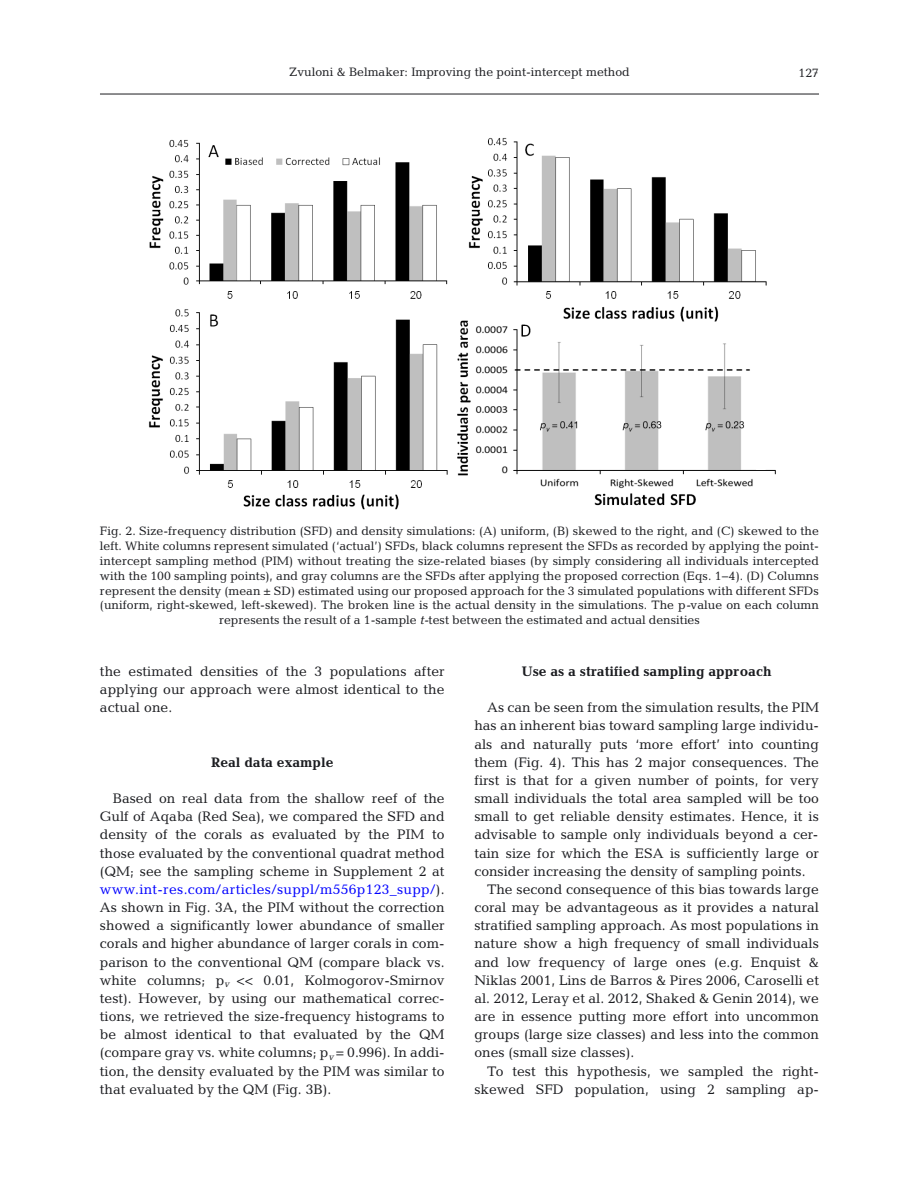
<style>
.page{position:relative;width:919px;height:1204px;background:#fff}
.page>*{position:absolute;margin:0;border:0;box-sizing:border-box;transform-origin:0 0}
.t1{font:13.95px/18.1px "Candida";color:#1b1c20;text-align:justify}
.t2{font:700 13.95px "Candida";color:#1b1c20}
.t3{font:12.3px/14.7px "Candida";color:#1b1c20;text-align:center}
.s1{font-family:"Oblique Straight Plain"}
.s2{color:#00f}
</style>
<div class="page">
<hr style="left:100px;top:94px;width:719px;height:1px;background:#1b1c20">
<img style="left:148px;top:137px;width:628px;height:372px">
<p class="t3" style="left:289px;top:66px;width:342px">Zvuloni &amp; Belmaker: Improving the point-intercept method</p>
<p class="t3" style="left:798px;top:66px;width:22px">127</p>
<p class="t3" style="left:100px;top:525px;width:720px">Fig. 2. Size-frequency distribution (SFD) and density simulations: (A) uniform, (B) skewed to the right, and (C) skewed to the left. White columns represent simulated (‘actual’) SFDs, black columns represent the SFDs as recorded by applying the point&shy;intercept sampling method (PIM) without treating the size-related biases (by simply considering all individuals intercepted with the 100 sampling points), and gray columns are the SFDs after applying the proposed correction (Eqs. 1−4). (D) Columns represent the density (mean ± SD) estimated using our proposed approach for the 3 simulated populations with different SFDs (uniform, right-skewed, left-skewed). The broken line is the actual density in the simulations. The p<span class="s1">-</span>value on each column represents the result of a 1-sample <span class="s1">t-</span>test between the estimated and actual densities</p>
<p class="t1" style="left:100px;top:663px;width:346px">the estimated densities of the 3 populations after applying our approach were almost identical to the actual one.</p>
<p class="t2" style="left:211px;top:757px;width:124px">Real data example</p>
<p class="t1" style="left:100px;top:790px;width:346px;text-indent:13px">Based on real data from the shallow reef of the Gulf of Aqaba (Red Sea), we compared the SFD and density of the corals as evaluated by the PIM to those evaluated by the conventional quadrat method (QM; see the sampling scheme in Supplement 2 at <span class="s2">www. int-res. com/ articles/ suppl/ m556 p123 _ supp/</span>).<br>As shown in Fig. 3A, the PIM without the correction showed a significantly lower abundance of smaller corals and higher abundance of larger corals in com&shy;parison to the conventional QM (compare black vs. white columns; p<sub>v</sub> &lt;&lt; 0.01, Kolmogorov-Smirnov test). However, by using our mathematical correc&shy;tions, we retrieved the size-frequency histograms to be almost identical to that evaluated by the QM (compare gray vs. white columns; p<sub>v</sub> = 0.996). In addi&shy;tion, the density evaluated by the PIM was similar to that evaluated by the QM (Fig. 3B).</p>
<p class="t2" style="left:522px;top:666px;width:251px">Use as a stratified sampling approach</p>
<p class="t1" style="left:487px;top:700px;width:333px">As can be seen from the simulation results, the PIM</p>
<p class="t1" style="left:474px;top:718px;width:346px">has an inherent bias toward sampling large individu-</p>
<p class="t1" style="left:474px;top:736px;width:346px">als and naturally puts ‘more effort’ into counting</p>
<p class="t1" style="left:474px;top:754px;width:346px">them (Fig. 4). This has 2 major consequences. The</p>
<p class="t1" style="left:474px;top:772px;width:346px">first is that for a given number of points, for very</p>
<p class="t1" style="left:474px;top:790px;width:346px">small individuals the total area sampled will be too</p>
<p class="t1" style="left:474px;top:808px;width:346px">small to get reliable density estimates. Hence, it is</p>
<p class="t1" style="left:474px;top:827px;width:345px">advisable to sample only individuals beyond a cer-</p>
<p class="t1" style="left:474px;top:845px;width:346px">tain size for which the ESA is sufficiently large or</p>
<p class="t1" style="left:474px;top:863px;width:333px">consider increasing the density of sampling points.</p>
<p class="t1" style="left:487px;top:881px;width:333px">The second consequence of this bias towards large</p>
<p class="t1" style="left:474px;top:899px;width:346px">coral may be advantageous as it provides a natural</p>
<p class="t1" style="left:474px;top:917px;width:346px">stratified sampling approach. As most populations in</p>
<p class="t1" style="left:474px;top:935px;width:346px">nature show a high frequency of small individuals</p>
<p class="t1" style="left:474px;top:954px;width:346px">and low frequency of large ones (e.g. Enquist &amp;</p>
<p class="t1" style="left:474px;top:972px;width:346px">Niklas 2001, Lins de Barros &amp; Pires 2006, Caroselli et</p>
<p class="t1" style="left:474px;top:990px;width:346px">al. 2012, Leray et al. 2012, Shaked &amp; Genin 2014), we</p>
<p class="t1" style="left:474px;top:1008px;width:346px">are in essence putting more effort into uncommon</p>
<p class="t1" style="left:474px;top:1026px;width:346px">groups (large size classes) and less into the common</p>
<p class="t1" style="left:474px;top:1044px;width:161px">ones (small size classes).</p>
<p class="t1" style="left:487px;top:1063px;width:333px">To test this hypothesis, we sampled the right-</p>
<p class="t1" style="left:474px;top:1081px;width:346px">skewed SFD population, using 2 sampling ap -</p>
</div>
